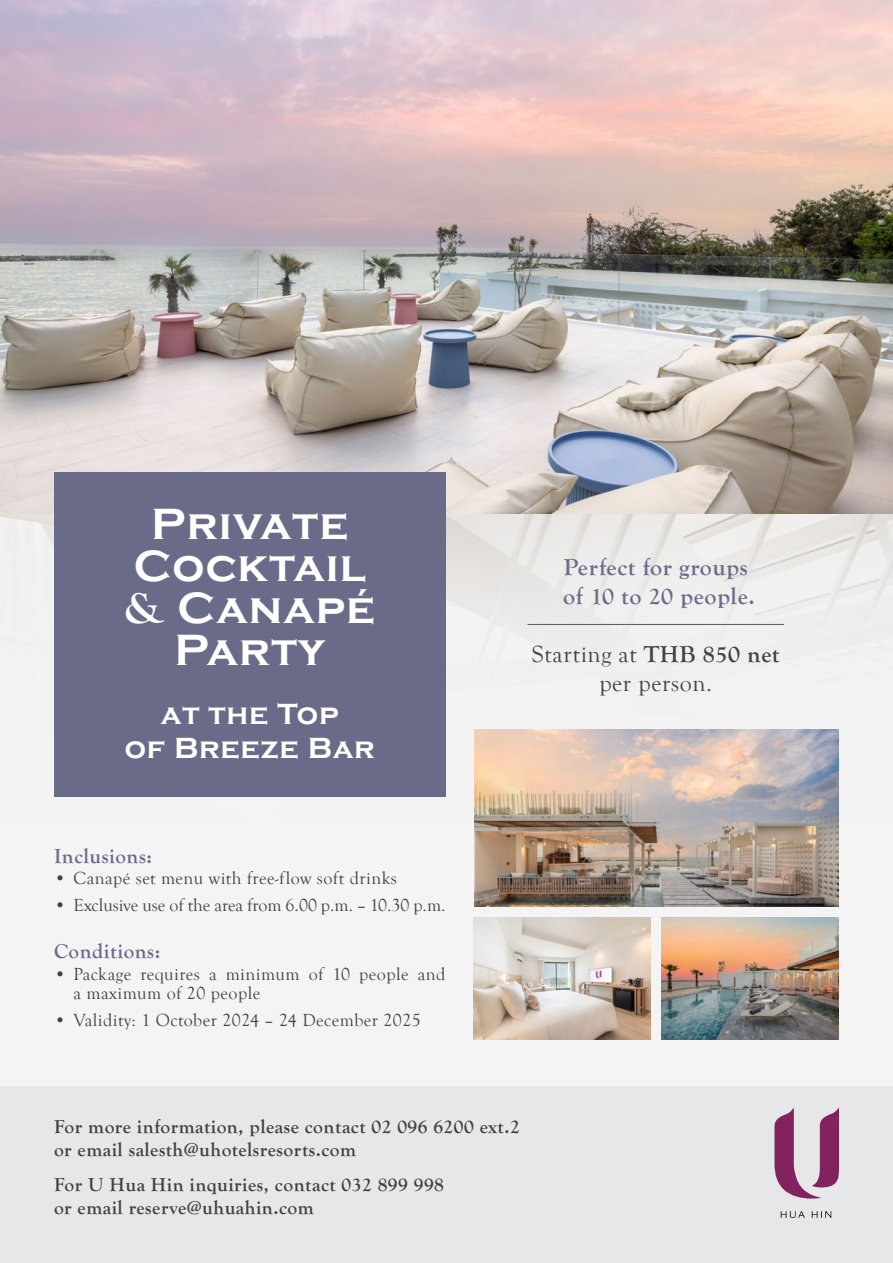
<style>
.page{position:relative;width:893px;height:1263px;background:#f4f4f5}
.page>*{position:absolute;margin:0;border:0;box-sizing:border-box;transform-origin:0 0}
.t1{font:700 45px/42px "Copperplate Gothic";letter-spacing:.025em;color:#fff;text-align:center}
.t2{font:700 30px/34.5px "Copperplate Gothic";letter-spacing:.025em;color:#fff;text-align:center}
.t3{font:700 24px/28.8px "Goudy Old Style T";letter-spacing:.025em;color:#6a6b89}
.t4{font:24px/28.8px "Goudy Old Style T";letter-spacing:.025em;color:#414042;text-align:center}
.t5{font:700 21px "Goudy Old Style T";letter-spacing:.025em;color:#6a6b89}
.t6{font:700 19.5px/23.4px "Goudy Old Style T";letter-spacing:.025em;color:#414042}
.t7{font:18px/19.5px "Goudy Old Style T";letter-spacing:.025em;color:#414042}
.t8{font:18px "Goudy Old Style T";color:#414042}
.s1{font-family:"Goudy Old Style T"}
.s2{font-weight:700}
</style>
<div class="page">
<img style="left:0;top:513px;width:893px;height:527px">
<img style="left:0;top:0;width:893px;height:513px">
<img style="left:474px;top:729px;width:365px;height:177px">
<div style="left:0;top:1086px;width:893px;height:177px;background:#e6e7e8"></div>
<div style="left:54px;top:472px;width:392px;height:324px;background:#6a6b89"></div>
<hr style="left:527px;top:624px;width:257px;height:1px;background:#58595b">
<img style="left:473px;top:917px;width:177px;height:123px">
<img style="left:661px;top:917px;width:177px;height:123px">
<svg style="left:780px;top:1211px;width:25px;height:7px"></svg>
<svg style="left:811px;top:1211px;width:21px;height:7px"></svg>
<svg style="left:774px;top:1107px;width:65px;height:91px"></svg>
<h1 class="t1" style="left:124px;top:504px;width:252px">Private<br>Cocktail <span class="s1">&amp;</span> Canapé<br>Party</h1>
<h2 class="t2" style="left:125px;top:697px;width:252px">at the Top<br>of Breeze Bar</h2>
<p class="t5" style="left:54px;top:844px;width:100px">Inclusions:</p>
<p class="t7" style="left:54px;top:869px;width:345px">• Canapé set menu with free-flow soft drinks</p>
<p class="t8" style="left:54px;top:895px;width:393px">• Exclusive use of the area from 6.00 p.m. – 10.30 p.m.</p>
<p class="t5" style="left:54px;top:939px;width:108px">Conditions:</p>
<p class="t7" style="left:73px;top:964px;width:373px;text-indent:-19px">• Package requires a minimum of 10 people and a maximum of 20 people</p>
<p class="t7" style="left:54px;top:1011px;width:368px">• Validity: 1 October 2024 – 24 December 2025</p>
<p class="t3" style="left:563px;top:553px;width:193px">Perfect for groups of 10 to 20 people.</p>
<p class="t4" style="left:532px;top:640px;width:249px">Starting at <span class="s2">THB 850 net </span>per person.</p>
<p class="t6" style="left:54px;top:1115px;width:467px">For more information, please contact 02 096 6200 ext.2 or email salesth@uhotelsresorts.com</p>
<p class="t6" style="left:54px;top:1173px;width:391px">For U Hua Hin inquiries, contact 032 899 998 or email reserve@uhuahin.com</p>
</div>
